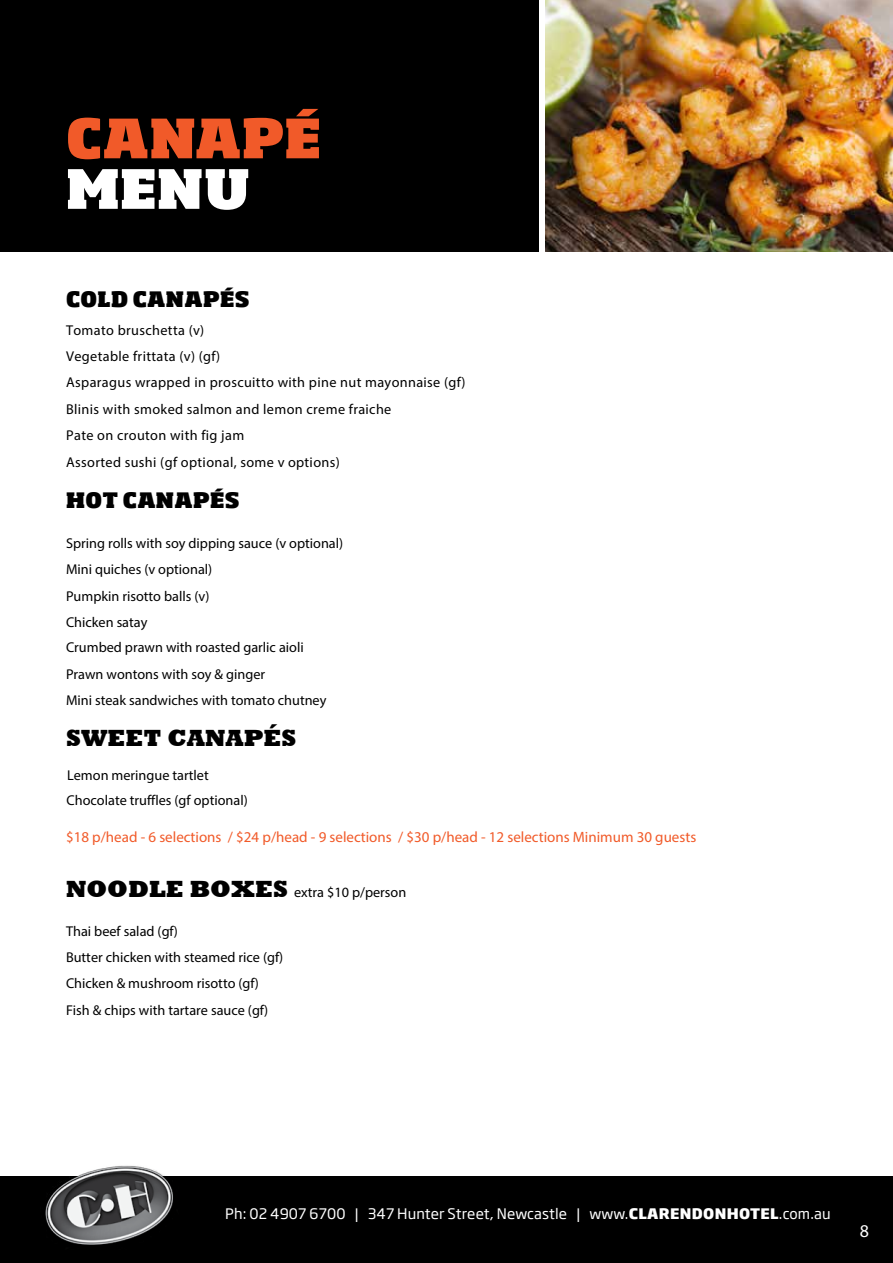
<style>
.page{position:relative;width:893px;height:1263px;background:#fff}
.page>*{position:absolute;margin:0;border:0;box-sizing:border-box;transform-origin:0 0}
.t1{font:800 53.4px "Soho Std";letter-spacing:.005em;color:#f15a29}
.t2{font:800 53.4px "Soho Std";color:#fff}
.t3{font:800 24px "Rockwell";color:#000}
.t4{font:800 21px "Soho Std";letter-spacing:.015em;color:#000}
.t5{font:18px "Myriad Pro";color:#fff}
.t6{font:15px "Myriad Pro";color:#f15a29}
.t7{font:14.4px "Soho Gothic Std";letter-spacing:.01em;color:#fff}
.t8{font:14.25px/26.2px "Myriad Pro";color:#000}
.t9{font:14.25px/26.4px "Myriad Pro";letter-spacing:.025em;color:#000}
.s1{font-family:"Rockwell";font-weight:800;font-size:24px}
.s2{font-weight:800}
</style>
<div class="page">
<div style="left:0;top:0;width:539px;height:252px;background:#000"></div>
<div style="left:0;top:1176px;width:893px;height:87px;background:#000"></div>
<img style="left:45px;top:1165px;width:128px;height:80px">
<img style="left:545px;top:0;width:348px;height:252px">
<h1 class="t1" style="left:66px;top:103px;width:256px">CANAPÉ</h1>
<h1 class="t2" style="left:66px;top:154px;width:185px">MENU</h1>
<h3 class="t4" style="left:66px;top:285px;width:185px">COLD CANAPÉS</h3>
<p class="t9" style="left:66px;top:317px;width:401px">Tomato bruschetta (v)<br>Vegetable frittata (v) (gf)<br>Asparagus wrapped in proscuitto with pine nut mayonnaise (gf)<br>Blinis with smoked salmon and lemon creme fraiche<br>Pate on crouton with fig jam<br>Assorted sushi (gf optional, some v options)</p>
<h3 class="t4" style="left:66px;top:487px;width:175px">HOT CANAPÉS</h3>
<p class="t8" style="left:66px;top:530px;width:279px">Spring rolls with soy dipping sauce (v optional)<br>Mini quiches (v optional)<br>Pumpkin risotto balls (v)<br>Chicken satay<br>Crumbed prawn with roasted garlic aioli<br>Prawn wontons with soy &amp; ginger<br>Mini steak sandwiches with tomato chutney</p>
<h2 class="t3" style="left:66px;top:724px;width:232px">SWEET CANAPÉS</h2>
<p class="t8" style="left:67px;top:763px;width:183px;line-height:24.6px">Lemon meringue tartlet<br>Chocolate truffles (gf optional)</p>
<p class="t6" style="left:66px;top:828px;width:632px">$18 p/head - 6 selections / $24 p/head - 9 selections / $30 p/head - 12 selections Minimum 30 guests</p>
<p class="t8" style="left:66px;top:879px;width:342px"><span class="s1">NOODLE BOXES</span> extra $10 p/person</p>
<p class="t8" style="left:66px;top:918px;width:219px">Thai beef salad (gf)<br>Butter chicken with steamed rice (gf)<br>Chicken &amp; mushroom risotto (gf)<br>Fish &amp; chips with tartare sauce (gf)</p>
<p class="t7" style="left:225px;top:1205px;width:607px">Ph: 02 4907 6700 | 347 Hunter Street, Newcastle | www.<span class="s2">CLARENDONHOTEL</span>.com.au</p>
<p class="t5" style="left:860px;top:1220px;width:11px">8</p>
</div>
